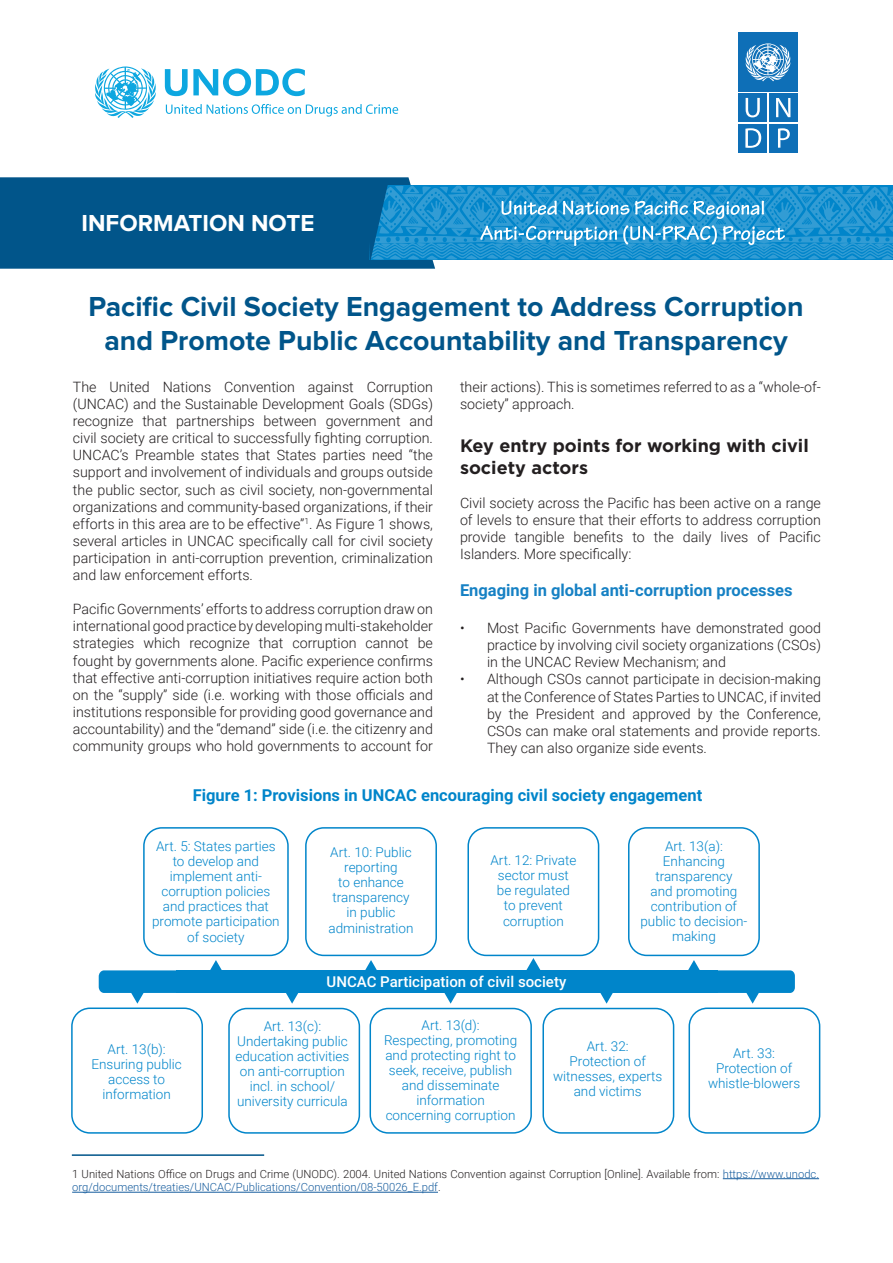
<style>
.page{position:relative;width:893px;height:1263px;background:#fff}
.page>*{position:absolute;margin:0;border:0;box-sizing:border-box;transform-origin:0 0}
.t1{font:700 28.5px/34.2px "Proxima Nova";color:#01558a;text-align:center}
.t2{font:700 24px "Proxima Nova";color:#fff}
.t3{font:700 18px/21.6px "Gotham";color:#231f20}
.t4{font:700 16.5px "Roboto";color:#0085ca}
.t5{font:700 16.5px "Roboto";color:#1681c4}
.t6{font:500 15px "Roboto";color:#fff}
.t7{font:300 14.25px/17.1px "Roboto";color:#231f20;text-align:justify}
.t8{font:300 13.5px/15px "Roboto";color:#0085ca;text-align:center}
.t9{font:300 11.25px/13.5px "Roboto";color:#231f20}
.s1{color:#175d9e}
</style>
<div class="page">
<div style="left:370px;top:1008px;width:162px;height:126px;border:2px solid #0085ca;border-radius:18px"></div>
<div style="left:542px;top:1008px;width:132px;height:126px;border:2px solid #0085ca;border-radius:18px"></div>
<div style="left:688px;top:1007px;width:132px;height:127px;border:2px solid #0085ca;border-radius:18px"></div>
<div style="left:228px;top:1008px;width:132px;height:126px;border:2px solid #0085ca;border-radius:18px"></div>
<div style="left:71px;top:1007px;width:132px;height:127px;border:2px solid #0085ca;border-radius:18px"></div>
<div style="left:305px;top:827px;width:132px;height:129px;border:2px solid #0085ca;border-radius:18px"></div>
<div style="left:143px;top:827px;width:146px;height:129px;border:2px solid #0085ca;border-radius:18px"></div>
<div style="left:467px;top:827px;width:132px;height:129px;border:2px solid #0085ca;border-radius:18px"></div>
<div style="left:628px;top:827px;width:132px;height:129px;border:2px solid #0085ca;border-radius:18px"></div>
<hr style="left:723px;top:1178px;width:96px;height:1px;background:#175d9e">
<hr style="left:72px;top:1192px;width:366px;height:1px;background:#175d9e">
<hr style="left:72px;top:1154px;width:192px;height:2px;background:#01558a">
<svg style="left:99px;top:970px;width:77px;height:34px"></svg>
<div style="left:176px;top:970px;width:77px;height:23px;background:#0085ca"></div>
<svg style="left:210px;top:960px;width:12px;height:10px"></svg>
<div style="left:253px;top:970px;width:78px;height:23px;background:#0085ca"></div>
<svg style="left:286px;top:993px;width:13px;height:11px"></svg>
<div style="left:331px;top:970px;width:77px;height:23px;background:#0085ca"></div>
<svg style="left:365px;top:960px;width:12px;height:10px"></svg>
<div style="left:408px;top:970px;width:77px;height:23px;background:#0085ca"></div>
<svg style="left:444px;top:993px;width:13px;height:11px"></svg>
<div style="left:485px;top:970px;width:78px;height:23px;background:#0085ca"></div>
<svg style="left:526px;top:958px;width:15px;height:12px"></svg>
<div style="left:563px;top:970px;width:77px;height:23px;background:#0085ca"></div>
<svg style="left:600px;top:993px;width:13px;height:11px"></svg>
<div style="left:640px;top:970px;width:77px;height:23px;background:#0085ca"></div>
<svg style="left:688px;top:960px;width:12px;height:10px"></svg>
<svg style="left:717px;top:970px;width:78px;height:34px"></svg>
<svg style="left:165px;top:68px;width:140px;height:28px"></svg>
<svg style="left:95px;top:67px;width:61px;height:51px"></svg>
<svg style="left:166px;top:104px;width:232px;height:13px"></svg>
<div style="left:738px;top:93px;width:29px;height:29px;background:#0e6fb7"></div>
<svg style="left:746px;top:98px;width:14px;height:19px"></svg>
<div style="left:769px;top:93px;width:29px;height:29px;background:#0e6fb7"></div>
<svg style="left:776px;top:98px;width:14px;height:19px"></svg>
<div style="left:769px;top:124px;width:29px;height:29px;background:#0e6fb7"></div>
<svg style="left:778px;top:128px;width:12px;height:20px"></svg>
<div style="left:738px;top:124px;width:29px;height:29px;background:#0e6fb7"></div>
<svg style="left:745px;top:128px;width:16px;height:20px"></svg>
<div style="left:738px;top:32px;width:60px;height:59px;background:#0e6fb7"></div>
<svg style="left:745px;top:43px;width:46px;height:38px"></svg>
<svg style="left:0;top:177px;width:893px;height:92px;background:#2e86b7"></svg>
<p class="t2" style="left:82px;top:212px;width:234px">INFORMATION NOTE</p>
<p class="t1" style="left:88px;top:290px;width:716px">Pacific Civil Society Engagement to Address Corruption and Promote Public Accountability and Transparency</p>
<p class="t7" style="left:73px;top:378px;width:362px">The United Nations Convention against Corruption (UNCAC) and the Sustainable Development Goals (SDGs) recognize that partnerships between government and civil society are critical to successfully fighting corruption.<br>UNCAC’s Preamble states that States parties need “the support and involvement of individuals and groups outside the public sector, such as civil society, non-governmental organizations and community-based organizations, if their efforts in this area are to be effective”<sup>1</sup>. As Figure 1 shows, several articles in UNCAC specifically call for civil society participation in anti-corruption prevention, criminalization and law enforcement efforts.</p>
<p class="t7" style="left:73px;top:600px;width:362px">Pacific Governments’ efforts to address corruption draw on international good practice by developing multi-stakeholder strategies which recognize that corruption cannot be fought by governments alone. Pacific experience confirms that effective anti-corruption initiatives require action both on the “supply” side (i.e. working with those officials and institutions responsible for providing good governance and accountability) and the “demand” side (i.e. the citizenry and community groups who hold governments to account for</p>
<p class="t7" style="left:460px;top:378px;width:362px">their actions). This is sometimes referred to as a “whole-of&shy;society” approach.</p>
<p class="t3" style="left:460px;top:435px;width:350px">Key entry points for working with civil society actors</p>
<p class="t7" style="left:460px;top:494px;width:362px">Civil society across the Pacific has been active on a range of levels to ensure that their efforts to address corruption provide tangible benefits to the daily lives of Pacific Islanders. More specifically:</p>
<p class="t5" style="left:460px;top:579px;width:334px">Engaging in global anti-corruption processes</p>
<p class="t7" style="left:487px;top:619px;width:335px;text-indent:-27px">• Most Pacific Governments have demonstrated good practice by involving civil society organizations (CSOs) in the UNCAC Review Mechanism; and</p>
<p class="t7" style="left:487px;top:670px;width:335px;text-indent:-27px">• Although CSOs cannot participate in decision-making at the Conference of States Parties to UNCAC, if invited by the President and approved by the Conference, CSOs can make oral statements and provide reports.<br>They can also organize side events.</p>
<p class="t4" style="left:193px;top:784px;width:511px">Figure 1: Provisions in UNCAC encouraging civil society engagement</p>
<p class="t8" style="left:152px;top:838px;width:129px">Art. 5: States parties to develop and implement anti&shy;corruption policies and practices that promote participation of society</p>
<p class="t8" style="left:328px;top:844px;width:87px">Art. 10: Public reporting<br>to enhance transparency in public administration</p>
<p class="t8" style="left:490px;top:852px;width:88px">Art. 12: Private sector must be regulated to prevent corruption</p>
<p class="t6" style="left:327px;top:971px;width:241px">UNCAC Participation of civil society</p>
<p class="t8" style="left:640px;top:839px;width:108px">Art. 13(a):<br>Enhancing transparency<br>and promoting contribution of public to decision&shy;making</p>
<p class="t8" style="left:91px;top:1041px;width:92px">Art. 13(b):<br>Ensuring public access to information</p>
<p class="t8" style="left:235px;top:1018px;width:115px">Art. 13(c):<br>Undertaking public education activities on anti-corruption incl. in school/ university curricula</p>
<p class="t8" style="left:422px;top:1017px;width:60px">Art. 13(d):</p>
<p class="t8" style="left:384px;top:1032px;width:135px">Respecting, promoting and protecting right to seek, receive, publish and disseminate information concerning corruption</p>
<p class="t8" style="left:587px;top:1038px;width:43px">Art. 32:</p>
<p class="t8" style="left:553px;top:1053px;width:111px">Protection of witnesses, experts and victims</p>
<p class="t8" style="left:708px;top:1045px;width:94px">Art. 33:<br>Protection of whistle-blowers</p>
<p class="t9" style="left:72px;top:1167px;width:748px">1 United Nations Office on Drugs and Crime (UNODC). 2004. United Nations Convention against Corruption [Online]. Available from: <span class="s1">https://www.unodc. org/documents/treaties/UNCAC/Publications/Convention/08-50026_E.pdf</span>.</p>
</div>
